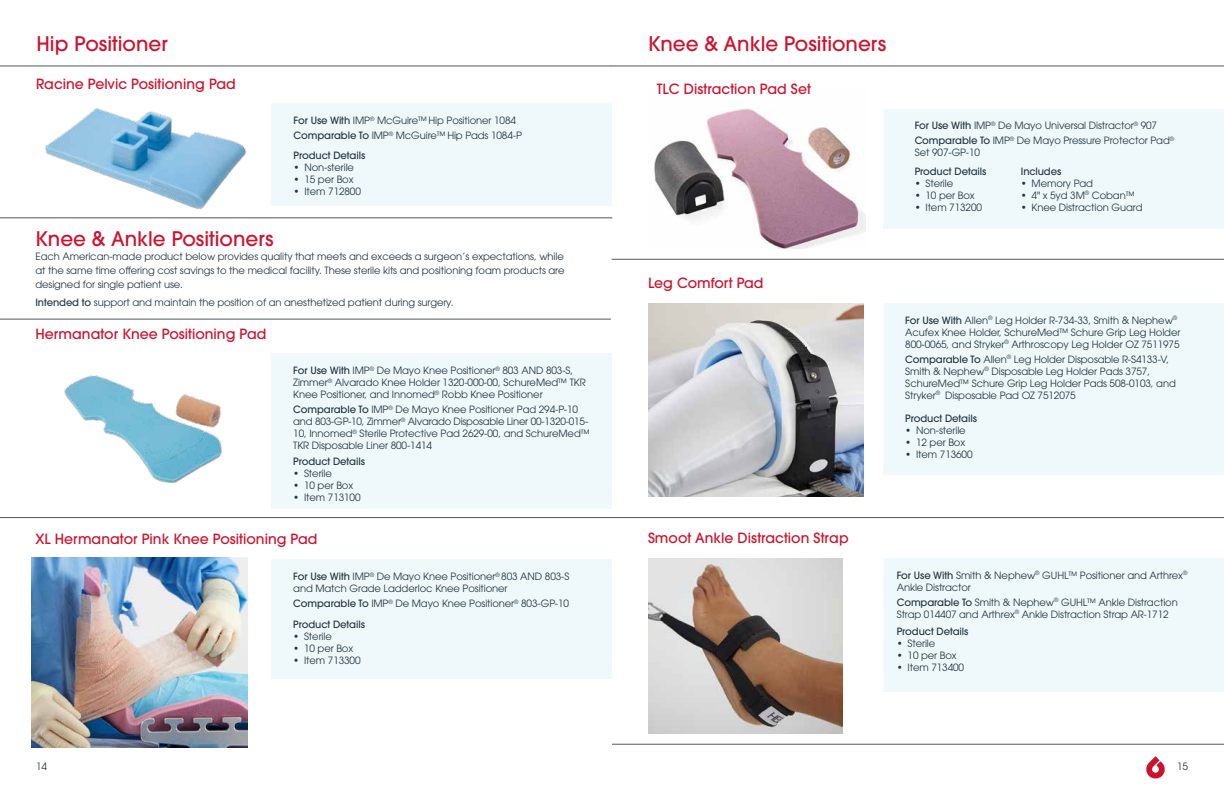
<style>
.page{position:relative;width:1224px;height:792px;background:#fff}
.page>*{position:absolute;margin:0;border:0;box-sizing:border-box;transform-origin:0 0}
.t1{font:500 20px "ITC Avant Garde Pro";color:#cd122d}
.t2{font:500 14px "ITC Avant Garde Pro";color:#cd122d}
.t3{font:10px/12px "ITC Avant Garde Pro";letter-spacing:-.01em;color:#243746}
.t4{font:500 10px "ITC Avant Garde Pro";letter-spacing:-.01em;color:#243746}
.s1{font-weight:500}
</style>
<div class="page">
<svg style="left:1146px;top:756px;width:19px;height:23px"></svg>
<div style="left:271px;top:354px;width:341px;height:155px;background:#eff9fb"></div>
<div style="left:271px;top:559px;width:341px;height:120px;background:#eff9fb"></div>
<hr style="left:0;top:319px;width:611px;height:1px;background:#52575a">
<img style="left:64px;top:375px;width:158px;height:108px">
<img style="left:654px;top:109px;width:212px;height:140px">
<hr style="left:612px;top:66px;width:612px;height:1px;background:#52575a">
<hr style="left:0;top:66px;width:612px;height:1px;background:#52575a">
<hr style="left:612px;top:259px;width:612px;height:1px;background:#52575a">
<div style="left:883px;top:109px;width:341px;height:120px;background:#eff9fb"></div>
<img style="left:32px;top:558px;width:216px;height:189px">
<div style="left:883px;top:558px;width:341px;height:134px;background:#eff9fb"></div>
<hr style="left:0;top:517px;width:1224px;height:1px;background:#52575a">
<hr style="left:612px;top:744px;width:612px;height:1px;background:#52575a">
<div style="left:883px;top:303px;width:341px;height:172px;background:#eff9fb"></div>
<img style="left:648px;top:303px;width:216px;height:194px">
<img style="left:648px;top:558px;width:194px;height:175px">
<hr style="left:0;top:218px;width:612px;height:1px;background:#52575a">
<div style="left:271px;top:104px;width:341px;height:102px;background:#eff9fb"></div>
<img style="left:45px;top:108px;width:202px;height:102px">
<h1 class="t1" style="left:36px;top:31px;width:133px">Hip Positioner</h1>
<h1 class="t1" style="left:648px;top:31px;width:240px">Knee &amp; Ankle Positioners</h1>
<h2 class="t2" style="left:36px;top:75px;width:201px">Racine Pelvic Positioning Pad</h2>
<p class="t3" style="left:294px;top:113px;width:230px;line-height:15px"><span class="s1">For Use With</span> IMP<sup>®</sup> McGuire™ Hip Positioner 1084<br><span class="s1">Comparable To</span> IMP<sup>®</sup> McGuire™ Hip Pads 1084-P</p>
<p class="t4" style="left:294px;top:149px;width:73px">Product Details</p>
<p class="t3" style="left:294px;top:161px;width:62px">• Non-sterile</p>
<p class="t3" style="left:294px;top:173px;width:61px">• 15 per Box</p>
<p class="t3" style="left:294px;top:185px;width:69px">• Item 712800</p>
<h1 class="t1" style="left:36px;top:226px;width:240px">Knee &amp; Ankle Positioners</h1>
<p class="t3" style="left:36px;top:249px;width:531px;line-height:14px;text-align:justify">Each American-made product below provides quality that meets and exceeds a surgeon’s expectations, while at the same time offering cost savings to the medical facility. These sterile kits and positioning foam products are designed for single patient use.</p>
<p class="t3" style="left:36px;top:296px;width:419px"><span class="s1">Intended to</span> support and maintain the position of an anesthetized patient during surgery.</p>
<h2 class="t2" style="left:36px;top:325px;width:232px">Hermanator Knee Positioning Pad</h2>
<p class="t3" style="left:293px;top:364px;width:294px"><span class="s1">For Use With</span> IMP<sup>®</sup> De Mayo Knee Positioner<sup>®</sup> 803 AND 803-S,<br>Zimmer<sup>®</sup> Alvarado Knee Holder 1320-000-00, SchureMed™ TKR<br>Knee Positioner, and Innomed<sup>®</sup> Robb Knee Positioner</p>
<p class="t3" style="left:293px;top:403px;width:298px"><span class="s1">Comparable To</span> IMP<sup>®</sup> De Mayo Knee Positioner Pad 294-P-10 and 803-GP-10, Zimmer<sup>®</sup> Alvarado Disposable Liner 00-1320-015- 10, Innomed<sup>®</sup> Sterile Protective Pad 2629-00, and SchureMed™ TKR Disposable Liner 800-1414</p>
<p class="t4" style="left:293px;top:455px;width:73px">Product Details</p>
<p class="t3" style="left:293px;top:467px;width:40px">• Sterile</p>
<p class="t3" style="left:293px;top:479px;width:61px">• 10 per Box</p>
<p class="t3" style="left:293px;top:491px;width:69px">• Item 713100</p>
<h2 class="t2" style="left:36px;top:530px;width:284px">XL Hermanator Pink Knee Positioning Pad</h2>
<p class="t3" style="left:293px;top:570px;width:278px"><span class="s1">For Use With</span> IMP<sup>®</sup> De Mayo Knee Positioner<sup>®</sup> 803 AND 803-S and Match Grade Ladderloc Knee Positioner</p>
<p class="t3" style="left:293px;top:597px;width:277px"><span class="s1">Comparable To</span> IMP<sup>®</sup> De Mayo Knee Positioner<sup>®</sup> 803-GP-10</p>
<p class="t4" style="left:293px;top:618px;width:73px">Product Details</p>
<p class="t3" style="left:293px;top:630px;width:40px">• Sterile</p>
<p class="t3" style="left:293px;top:642px;width:61px">• 10 per Box</p>
<p class="t3" style="left:293px;top:654px;width:69px">• Item 713300</p>
<h2 class="t2" style="left:657px;top:80px;width:156px">TLC Distraction Pad Set</h2>
<h2 class="t2" style="left:648px;top:274px;width:117px">Leg Comfort Pad</h2>
<h2 class="t2" style="left:648px;top:529px;width:202px">Smoot Ankle Distraction Strap</h2>
<p class="t3" style="left:915px;top:118px;width:261px;line-height:15px"><span class="s1">For Use With</span> IMP<sup>®</sup> De Mayo Universal Distractor<sup>®</sup> 907<br><span class="s1">Comparable To</span> IMP<sup>®</sup> De Mayo Pressure Protector Pad<sup>®</sup></p>
<p class="t3" style="left:915px;top:146px;width:67px">Set 907-GP-10</p>
<p class="t4" style="left:915px;top:165px;width:73px">Product Details</p>
<p class="t3" style="left:915px;top:177px;width:40px">• Sterile</p>
<p class="t3" style="left:915px;top:189px;width:61px">• 10 per Box</p>
<p class="t3" style="left:915px;top:201px;width:69px">• Item 713200</p>
<p class="t4" style="left:1021px;top:165px;width:42px">Includes</p>
<p class="t3" style="left:1021px;top:177px;width:74px">• Memory Pad</p>
<p class="t3" style="left:1021px;top:189px;width:115px">• 4" x 5yd 3M<sup>®</sup> Coban™</p>
<p class="t3" style="left:1021px;top:201px;width:123px">• Knee Distraction Guard</p>
<p class="t3" style="left:905px;top:314px;width:277px"><span class="s1">For Use With</span> Allen<sup>®</sup> Leg Holder R-734-33, Smith &amp; Nephew<sup>®<br></sup>Acufex Knee Holder, SchureMed™ Schure Grip Leg Holder<br>800-0065, and Stryker<sup>®</sup> Arthroscopy Leg Holder OZ 7511975</p>
<p class="t3" style="left:905px;top:353px;width:272px"><span class="s1">Comparable To</span> Allen<sup>®</sup> Leg Holder Disposable R-S4133-V, Smith &amp; Nephew<sup>®</sup> Disposable Leg Holder Pads 3757, SchureMed™ Schure Grip Leg Holder Pads 508-0103, and Stryker<sup>®</sup> Disposable Pad OZ 7512075</p>
<p class="t4" style="left:905px;top:412px;width:73px">Product Details</p>
<p class="t3" style="left:905px;top:424px;width:62px">• Non-sterile</p>
<p class="t3" style="left:905px;top:436px;width:61px">• 12 per Box</p>
<p class="t3" style="left:905px;top:448px;width:69px">• Item 713600</p>
<p class="t3" style="left:897px;top:569px;width:292px"><span class="s1">For Use With</span> Smith &amp; Nephew<sup>®</sup> GUHL™ Positioner and Arthrex<sup>®<br></sup>Ankle Distractor</p>
<p class="t3" style="left:897px;top:596px;width:282px"><span class="s1">Comparable To</span> Smith &amp; Nephew<sup>®</sup> GUHL™ Ankle Distraction<br>Strap 014407 and Arthrex<sup>®</sup> Ankle Distraction Strap AR-1712</p>
<p class="t4" style="left:897px;top:625px;width:73px">Product Details</p>
<p class="t3" style="left:897px;top:638px;width:40px">• Sterile</p>
<p class="t3" style="left:897px;top:650px;width:61px">• 10 per Box</p>
<p class="t3" style="left:897px;top:662px;width:69px">• Item 713400</p>
<p class="t3" style="left:36px;top:760px;width:12px">14</p>
<p class="t3" style="left:1177px;top:760px;width:12px">15</p>
</div>
